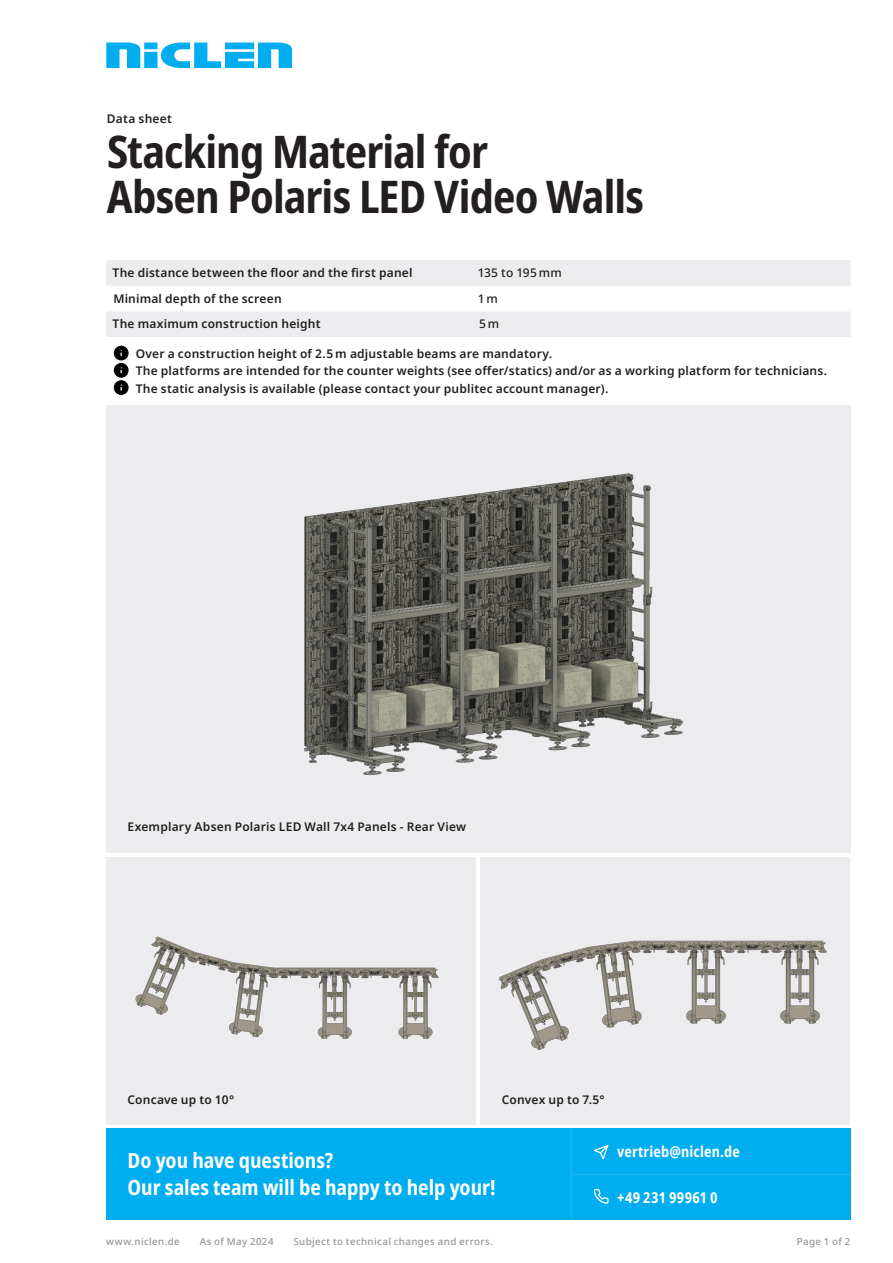
<style>
.page{position:relative;width:893px;height:1263px;background:#fff}
.page>*{position:absolute;margin:0;border:0;box-sizing:border-box;transform-origin:0 0}
.Titel{font:700 condensed 45px/45px "Noto Sans";letter-spacing:-.02em;color:#231f20}
.t1{font:700 condensed 21px/27px "Noto Sans";letter-spacing:-.005em;color:#fff}
.t2{font:700 condensed 15px "Noto Sans";letter-spacing:.01em;color:#fff}
.Tabelle-Titel{font:600 12px "Noto Sans";letter-spacing:.015em;color:#231f20}
.Tabelle{font:500 12px "Noto Sans";letter-spacing:.01em;color:#231f20}
.Kategorie{font:600 12px "Noto Sans";letter-spacing:.015em;color:#231f20}
.t3{font:500 9.75px "Noto Sans";letter-spacing:.04em;color:#939598}
</style>
<div class="page">
<svg style="left:106px;top:43px;width:186px;height:25px"></svg>
<div style="left:106px;top:1128px;width:744px;height:92px;background:#00aeef"></div>
<svg style="left:593px;top:1188px;width:16px;height:16px"></svg>
<svg style="left:591px;top:1144px;width:18px;height:18px"></svg>
<hr style="left:571px;top:1128px;width:1px;height:92px;background:#fff">
<hr style="left:572px;top:1174px;width:278px;height:1px;background:#fff">
<svg style="left:106px;top:260px;width:744px;height:77px;fill:#ececee"></svg>
<div style="left:114px;top:346px;width:14px;height:14px;background:#000;border-radius:50%"></div>
<div style="left:114px;top:346px;width:15px;height:14px;border:1px solid #000;border-radius:50%"></div>
<div style="left:114px;top:364px;width:14px;height:13px;background:#000;border-radius:50%"></div>
<div style="left:114px;top:363px;width:15px;height:15px;border:1px solid #000;border-radius:50%"></div>
<div style="left:114px;top:381px;width:14px;height:13px;background:#000;border-radius:50%"></div>
<div style="left:114px;top:380px;width:15px;height:15px;border:1px solid #000;border-radius:50%"></div>
<div style="left:106px;top:405px;width:744px;height:448px;background:#ececee"></div>
<img style="left:304px;top:473px;width:379px;height:303px">
<div style="left:106px;top:857px;width:370px;height:268px;background:#ececee"></div>
<img style="left:135px;top:936px;width:304px;height:103px">
<div style="left:480px;top:857px;width:370px;height:268px;background:#ececee"></div>
<img style="left:498px;top:940px;width:329px;height:110px">
<p class="Kategorie" style="left:107px;top:111px;width:66px">Data sheet</p>
<p class="Titel" style="left:107px;top:130px;width:539px">Stacking Material for<br>Absen Polaris LED Video Walls</p>
<p class="Tabelle-Titel" style="left:113px;top:264px;width:301px">The distance between the floor and the first panel</p>
<p class="Tabelle" style="left:478px;top:264px;width:86px">135 to 195 mm</p>
<p class="Tabelle-Titel" style="left:113px;top:290px;width:170px">Minimal depth of the screen</p>
<p class="Tabelle" style="left:478px;top:290px;width:22px">1 m</p>
<p class="Tabelle-Titel" style="left:113px;top:316px;width:209px">The maximum construction height</p>
<p class="Tabelle" style="left:479px;top:316px;width:22px">5 m</p>
<p class="Tabelle-Titel" style="left:136px;top:345px;width:418px">Over a construction height of 2.5 m adjustable beams are mandatory.</p>
<p class="Tabelle-Titel" style="left:136px;top:363px;width:693px">The platforms are intended for the counter weights (see offer/statics) and/or as a working platform for technicians.</p>
<p class="Tabelle-Titel" style="left:136px;top:380px;width:474px">The static analysis is available (please contact your publitec account manager).</p>
<p class="Tabelle-Titel" style="left:128px;top:818px;width:340px">Exemplary Absen Polaris LED Wall 7x4 Panels - Rear View</p>
<p class="Tabelle-Titel" style="left:128px;top:1091px;width:108px">Concave up to 10°</p>
<p class="Tabelle-Titel" style="left:502px;top:1091px;width:104px">Convex up to 7.5°</p>
<h2 class="t1" style="left:128px;top:1147px;width:370px">Do you have questions?<br>Our sales team will be happy to help your!</h2>
<p class="t2" style="left:617px;top:1141px;width:124px">vertrieb@niclen.de</p>
<p class="t2" style="left:617px;top:1187px;width:102px">+49 231 99961 0</p>
<p class="t3" style="left:106px;top:1234px;width:75px">www.niclen.de</p>
<p class="t3" style="left:200px;top:1234px;width:75px">As of May 2024</p>
<p class="t3" style="left:294px;top:1234px;width:201px">Subject to technical changes and errors.</p>
<p class="t3" style="left:797px;top:1234px;width:55px">Page 1 of 2</p>
</div>
